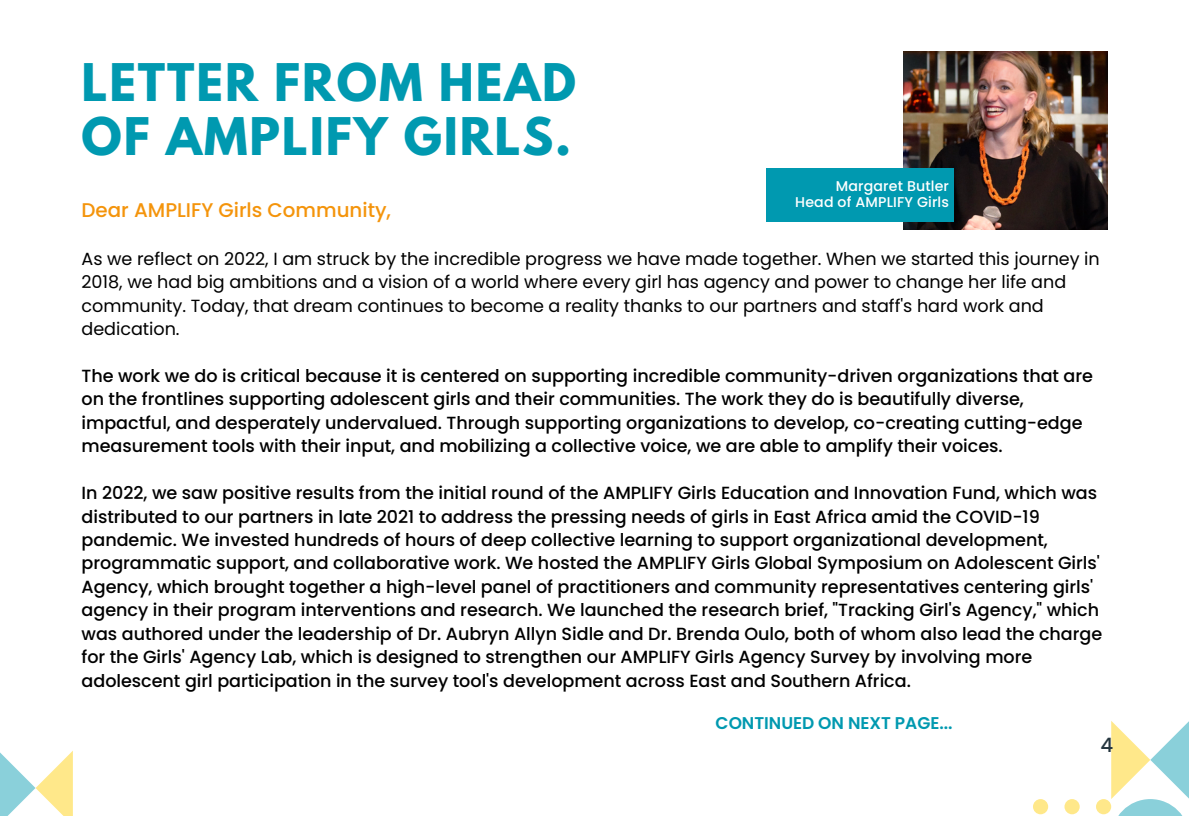
<style>
.page{position:relative;width:1190px;height:816px;background:#fff}
.page>*{position:absolute;margin:0;border:0;box-sizing:border-box;transform-origin:0 0}
.t1{font:700 46px/54px "League Spartan";letter-spacing:.04em;color:#0099b0}
.t2{font:500 19.8px "Poppins";color:#f4940b}
.t3{font:500 19.8px "Poppins";color:#26363f}
.t4{font:500 17.6px/23.4px "Poppins";color:#000}
.t5{font:17.6px/23.4px "Poppins";color:#000}
.t6{font:600 17px "Poppins";color:#0099b0}
.t7{font:500 14.2px "Poppins";letter-spacing:.01em;color:#fff}
</style>
<div class="page">
<svg style="left:1033px;top:721px;width:156px;height:94px"></svg>
<svg style="left:0;top:751px;width:73px;height:64px"></svg>
<img style="left:904px;top:52px;width:204px;height:178px">
<div style="left:766px;top:168px;width:187px;height:54px;background:#0099b0"></div>
<p class="t1" style="left:82px;top:62px;width:496px">LETTER FROM HEAD<br>OF AMPLIFY GIRLS.</p>
<p class="t2" style="left:82px;top:196px;width:311px">Dear AMPLIFY Girls Community,</p>
<p class="t7" style="left:836px;top:176px;width:115px">Margaret Butler</p>
<p class="t7" style="left:795px;top:192px;width:155px">Head of AMPLIFY Girls</p>
<p class="t5" style="left:82px;top:247px;width:1020px">As we reflect on 2022, I am struck by the incredible progress we have made together. When we started this journey in 2018, we had big ambitions and a vision of a world where every girl has agency and power to change her life and community. Today, that dream continues to become a reality thanks to our partners and staff's hard work and dedication.</p>
<p class="t4" style="left:82px;top:364px;width:1013px">The work we do is critical because it is centered on supporting incredible community-driven organizations that are on the frontlines supporting adolescent girls and their communities. The work they do is beautifully diverse, impactful, and desperately undervalued. Through supporting organizations to develop, co-creating cutting-edge measurement tools with their input, and mobilizing a collective voice, we are able to amplify their voices.</p>
<p class="t4" style="left:82px;top:481px;width:1022px">In 2022, we saw positive results from the initial round of the AMPLIFY Girls Education and Innovation Fund, which was distributed to our partners in late 2021 to address the pressing needs of girls in East Africa amid the COVID-19 pandemic. We invested hundreds of hours of deep collective learning to support organizational development, programmatic support, and collaborative work. We hosted the AMPLIFY Girls Global Symposium on Adolescent Girls' Agency, which brought together a high-level panel of practitioners and community representatives centering girls' agency in their program interventions and research. We launched the research brief, "Tracking Girl's Agency," which was authored under the leadership of Dr. Aubryn Allyn Sidle and Dr. Brenda Oulo, both of whom also lead the charge for the Girls' Agency Lab, which is designed to strengthen our AMPLIFY Girls Agency Survey by involving more adolescent girl participation in the survey tool's development across East and Southern Africa.</p>
<p class="t6" style="left:716px;top:712px;width:238px">CONTINUED ON NEXT PAGE...</p>
<p class="t3" style="left:1101px;top:731px;width:14px">4</p>
</div>
